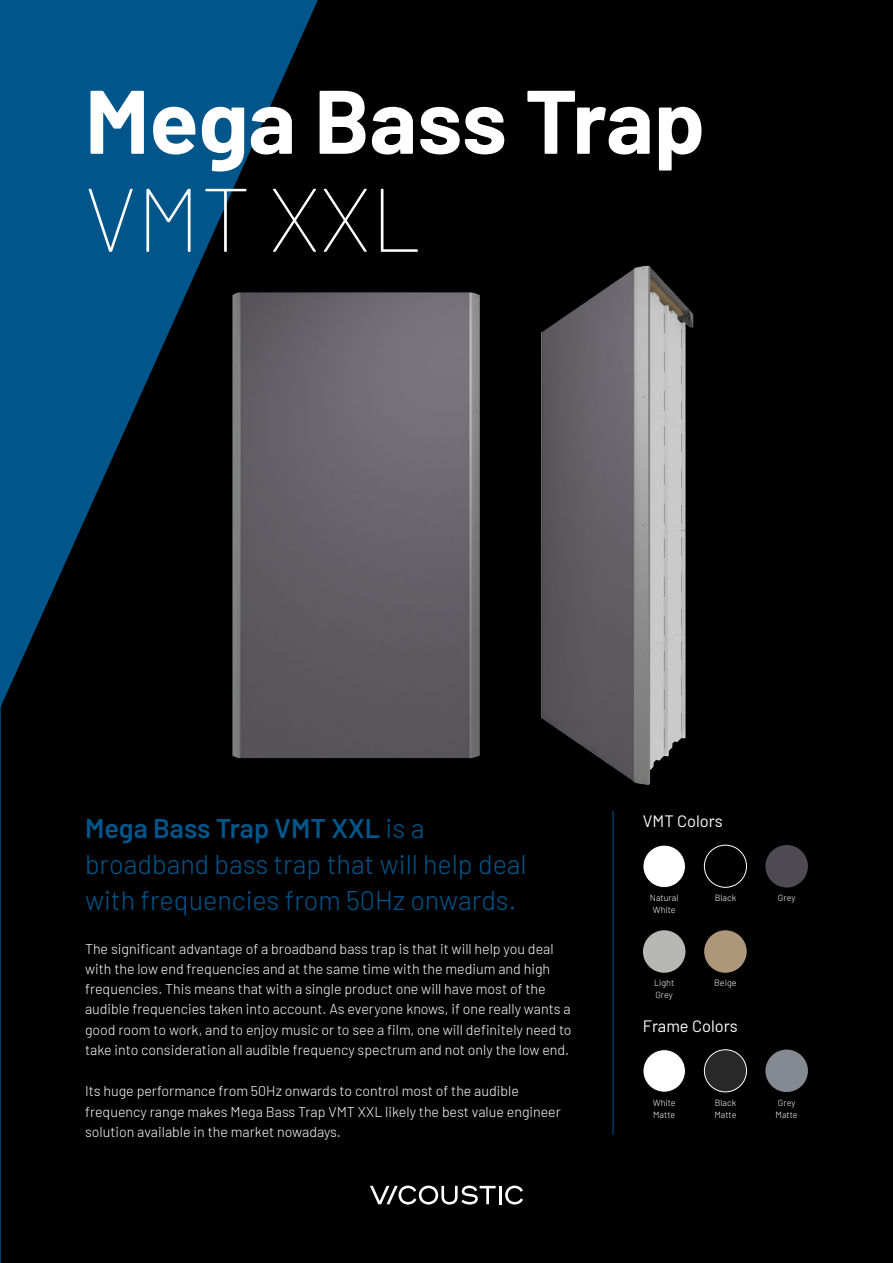
<style>
.page{position:relative;width:893px;height:1263px;background:#000}
.page>*{position:absolute;margin:0;border:0;box-sizing:border-box;transform-origin:0 0}
.t1{font:700 90px "Barlow";color:#fff}
.t2{font:100 90px "Barlow";color:#fff}
.t3{font:300 27px/36px "Barlow";color:#00568b}
.t4{font:16.5px "Barlow";color:#fff}
.t5{font:300 14.25px/20.2px "Barlow";color:#fff}
.t6{font:300 9px/12px "Barlow";color:#fff}
.s1{font-weight:600}
</style>
<div class="page">
<hr style="left:613px;top:811px;width:1px;height:324px;background:#00568b">
<svg style="left:0;top:0;width:318px;height:708px;background:#004773"></svg>
<img style="left:78px;top:240px;width:762px;height:571px">
<hr style="left:499px;top:1186px;width:3px;height:18px;background:#fff">
<svg style="left:505px;top:1185px;width:18px;height:19px"></svg>
<svg style="left:370px;top:1185px;width:126px;height:19px"></svg>
<div style="left:704px;top:845px;width:42px;height:42px;background:#000;border-radius:50%"></div>
<div style="left:704px;top:845px;width:43px;height:42px;border:1px solid #fff;border-radius:50%"></div>
<div style="left:704px;top:1050px;width:42px;height:42px;background:#292829;border-radius:50%"></div>
<div style="left:704px;top:1049px;width:43px;height:43px;border:1px solid #fff;border-radius:50%"></div>
<div style="left:765px;top:845px;width:43px;height:42px;background:#4e4a52;border-radius:50%"></div>
<div style="left:765px;top:1049px;width:43px;height:43px;background:#858991;border-radius:50%"></div>
<div style="left:704px;top:930px;width:43px;height:43px;background:#ae967a;border-radius:50%"></div>
<div style="left:643px;top:930px;width:42px;height:43px;background:#b7b7b6;border-radius:50%"></div>
<div style="left:643px;top:845px;width:42px;height:43px;background:#fff;border-radius:50%"></div>
<div style="left:643px;top:845px;width:43px;height:43px;border:1px solid #000;border-radius:50%"></div>
<div style="left:643px;top:1050px;width:42px;height:42px;background:#fff;border-radius:50%"></div>
<div style="left:643px;top:1049px;width:43px;height:43px;border:1px solid #000;border-radius:50%"></div>
<h1 class="t1" style="left:85px;top:55px;width:621px">Mega Bass Trap</h1>
<h1 class="t2" style="left:85px;top:155px;width:338px">VMT XXL</h1>
<h2 class="t3" style="left:85px;top:808px;width:443px"><span class="s1">Mega Bass Trap VMT XXL</span> is a broadband bass trap that will help deal with frequencies from 50Hz onwards.</h2>
<p class="t5" style="left:85px;top:937px;width:488px">The significant advantage of a broadband bass trap is that it will help you deal with the low end frequencies and at the same time with the medium and high frequencies. This means that with a single product one will have most of the audible frequencies taken into account. As everyone knows, if one really wants a good room to work, and to enjoy music or to see a film, one will definitely need to take into consideration all audible frequency spectrum and not only the low end.</p>
<p class="t5" style="left:85px;top:1080px;width:477px">Its huge performance from 50Hz onwards to control most of the audible frequency range makes Mega Bass Trap VMT XXL likely the best value engineer solution available in the market nowadays.</p>
<p class="t4" style="left:643px;top:809px;width:81px">VMT Colors</p>
<p class="t6" style="left:650px;top:891px;width:30px;text-align:center">Natural<br>White</p>
<p class="t6" style="left:654px;top:976px;width:22px">Light<br>Grey</p>
<p class="t6" style="left:715px;top:891px;width:23px">Black</p>
<p class="t6" style="left:714px;top:976px;width:24px">Beige</p>
<p class="t4" style="left:643px;top:1014px;width:96px">Frame Colors</p>
<p class="t6" style="left:653px;top:1096px;width:24px">White<br>Matte</p>
<p class="t6" style="left:714px;top:1095px;width:24px">Black<br>Matte</p>
<p class="t6" style="left:778px;top:891px;width:19px">Grey</p>
<p class="t6" style="left:776px;top:1095px;width:24px">Grey<br>Matte</p>
</div>
